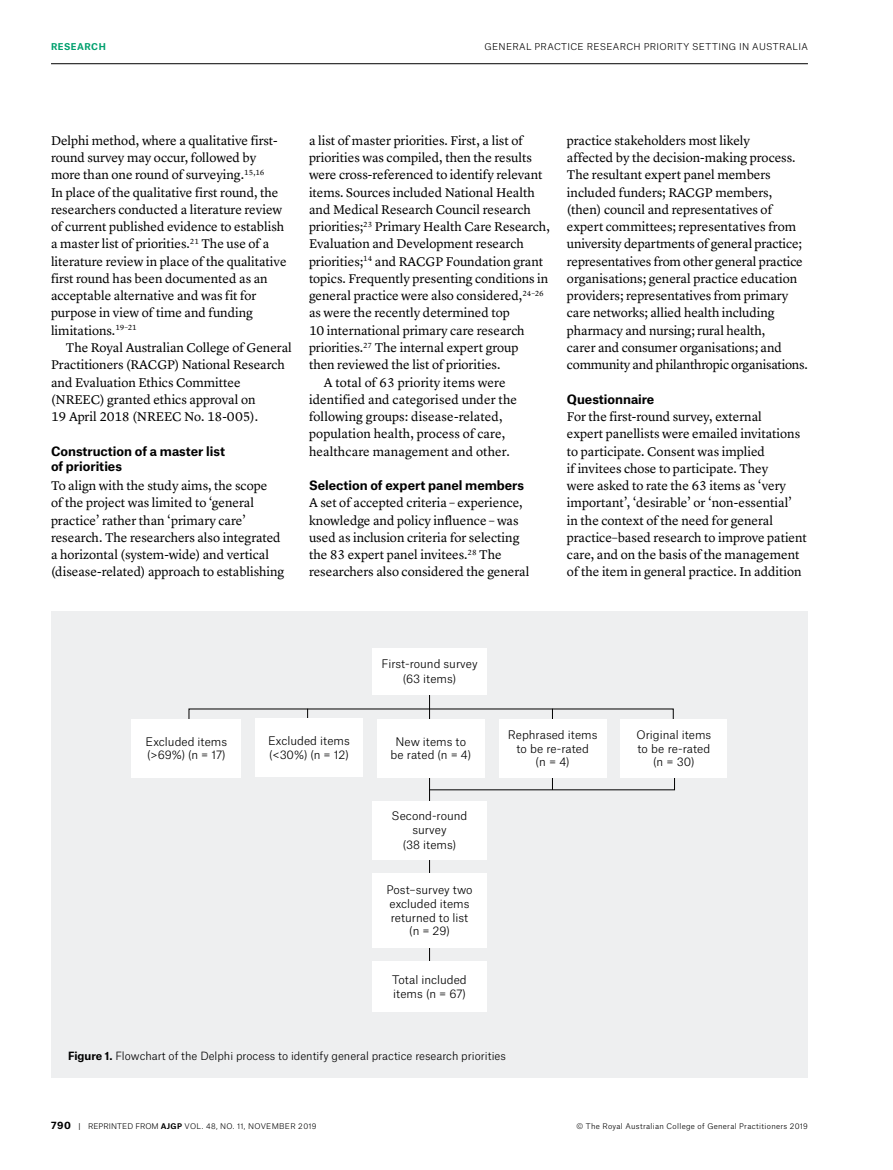
<style>
.page{position:relative;width:893px;height:1170px;background:#fff}
.page>*{position:absolute;margin:0;border:0;box-sizing:border-box;transform-origin:0 0}
.t1{font:13.2px/17.2px "Lyon Text";color:#000}
.t2{font:700 12.3px/15px "Atlas Grotesk";color:#000}
.t3{font:300 11.25px/13.6px "Atlas Grotesk";color:#000;text-align:center}
.t4{font:300 10.8px "Atlas Grotesk";color:#000}
.t5{font:700 9.75px "Atlas Grotesk";color:#000}
.t6{font:300 9px "Atlas Grotesk";letter-spacing:.035em;color:#000}
.t7{font:700 9px "Atlas Grotesk";letter-spacing:.05em;color:#00a06e}
.t8{font:300 7.5px "Atlas Grotesk";letter-spacing:.04em;color:#000}
.s1{font-weight:700}
.s2{font-weight:400}
</style>
<div class="page">
<hr style="left:51px;top:63px;width:757px;height:1px;background:#000">
<div style="left:51px;top:611px;width:757px;height:466px;background:#eeeff0"></div>
<svg style="left:429px;top:859px;width:1px;height:13px"></svg>
<svg style="left:188px;top:694px;width:486px;height:29px"></svg>
<svg style="left:429px;top:947px;width:1px;height:14px"></svg>
<div style="left:372px;top:647px;width:115px;height:47px;background:#fff"></div>
<svg style="left:429px;top:772px;width:246px;height:28px"></svg>
<div style="left:372px;top:872px;width:115px;height:75px;background:#fff"></div>
<div style="left:372px;top:961px;width:115px;height:50px;background:#fff"></div>
<div style="left:372px;top:800px;width:115px;height:59px;background:#fff"></div>
<div style="left:377px;top:718px;width:108px;height:59px;background:#fff"></div>
<div style="left:132px;top:718px;width:109px;height:59px;background:#fff"></div>
<div style="left:499px;top:718px;width:107px;height:59px;background:#fff"></div>
<div style="left:255px;top:718px;width:108px;height:58px;background:#fff"></div>
<div style="left:621px;top:718px;width:106px;height:59px;background:#fff"></div>
<p class="t7" style="left:51px;top:40px;width:56px">RESEARCH</p>
<p class="t6" style="left:484px;top:40px;width:325px">GENERAL PRACTICE RESEARCH PRIORITY SETTING IN AUSTRALIA</p>
<p class="t1" style="left:51px;top:131px;width:237px">Delphi method, where a qualitative first&shy;round survey may occur, followed by more than one round of surveying.<sup>15,16<br></sup>In place of the qualitative first round, the researchers conducted a literature review of current published evidence to establish a master list of priorities.<sup>21</sup> The use of a literature review in place of the qualitative first round has been documented as an acceptable alternative and was fit for purpose in view of time and funding limitations.<sup>19–21</sup></p>
<p class="t1" style="left:51px;top:338px;width:242px;text-indent:15px">The Royal Australian College of General Practitioners (RACGP) National Research and Evaluation Ethics Committee (NREEC) granted ethics approval on<br>19 April 2018 (NREEC No. 18-005).</p>
<p class="t2" style="left:51px;top:442px;width:175px">Construction of a master list of priorities</p>
<p class="t1" style="left:51px;top:476px;width:235px">To align with the study aims, the scope<br>of the project was limited to ‘general practice’ rather than ‘primary care’ research. The researchers also integrated a horizontal (system-wide) and vertical (disease-related) approach to establishing</p>
<p class="t1" style="left:309px;top:131px;width:215px">a list of master priorities. First, a list of</p>
<p class="t1" style="left:309px;top:148px;width:224px">priorities was compiled, then the results</p>
<p class="t1" style="left:309px;top:165px;width:235px">were cross-referenced to identify relevant</p>
<p class="t1" style="left:309px;top:182px;width:227px">items. Sources included National Health</p>
<p class="t1" style="left:309px;top:200px;width:223px">and Medical Research Council research</p>
<p class="t1" style="left:309px;top:217px;width:242px">priorities;<sup>23</sup> Primary Health Care Research,</p>
<p class="t1" style="left:309px;top:234px;width:216px">Evaluation and Development research</p>
<p class="t1" style="left:309px;top:251px;width:236px">priorities;<sup>14</sup> and RACGP Foundation grant</p>
<p class="t1" style="left:309px;top:269px;width:241px">topics. Frequently presenting conditions in</p>
<p class="t1" style="left:309px;top:286px;width:236px">general practice were also considered,<sup>24–26</sup></p>
<p class="t1" style="left:309px;top:303px;width:202px">as were the recently determined top</p>
<p class="t1" style="left:309px;top:320px;width:217px">10 international primary care research</p>
<p class="t1" style="left:309px;top:338px;width:211px">priorities.<sup>27</sup> The internal expert group</p>
<p class="t1" style="left:309px;top:355px;width:193px">then reviewed the list of priorities.</p>
<p class="t1" style="left:324px;top:372px;width:183px">A total of 63 priority items were</p>
<p class="t1" style="left:309px;top:389px;width:210px">identified and categorised under the</p>
<p class="t1" style="left:309px;top:407px;width:195px">following groups: disease-related,</p>
<p class="t1" style="left:309px;top:424px;width:198px">population health, process of care,</p>
<p class="t1" style="left:309px;top:441px;width:202px">healthcare management and other.</p>
<p class="t2" style="left:309px;top:476px;width:217px">Selection of expert panel members</p>
<p class="t1" style="left:309px;top:493px;width:222px">A set of accepted criteria – experience, knowledge and policy influence – was used as inclusion criteria for selecting the 83 expert panel invitees.<sup>28</sup> The researchers also considered the general</p>
<p class="t1" style="left:567px;top:131px;width:242px">practice stakeholders most likely<br>affected by the decision-making process.<br>The resultant expert panel members included funders; RACGP members, (then) council and representatives of expert committees; representatives from university departments of general practice; representatives from other general practice organisations; general practice education providers; representatives from primary care networks; allied health including pharmacy and nursing; rural health,<br>carer and consumer organisations; and community and philanthropic organisations.</p>
<p class="t2" style="left:567px;top:390px;width:89px">Questionnaire</p>
<p class="t1" style="left:567px;top:407px;width:242px">For the first-round survey, external<br>expert panellists were emailed invitations to participate. Consent was implied<br>if invitees chose to participate. They<br>were asked to rate the 63 items as ‘very important’, ‘desirable’ or ‘non-essential’<br>in the context of the need for general practice–based research to improve patient care, and on the basis of the management of the item in general practice. In addition</p>
<p class="t3" style="left:381px;top:654px;width:98px;line-height:15.5px">First-round survey (63 items)</p>
<p class="t3" style="left:146px;top:733px;width:83px;text-align:left">Excluded items (&gt;69%) (n = 17)</p>
<p class="t3" style="left:508px;top:726px;width:91px">Rephrased items to be re-rated<br>(n = 4)</p>
<p class="t3" style="left:268px;top:733px;width:83px;text-align:left">Excluded items (&lt;30%) (n = 12)</p>
<p class="t3" style="left:636px;top:726px;width:76px">Original items to be re-rated (n = 30)</p>
<p class="t3" style="left:391px;top:733px;width:82px">New items to be rated (n = 4)</p>
<p class="t3" style="left:392px;top:808px;width:77px">Second-round survey</p>
<p class="t3" style="left:403px;top:836px;width:55px">(38 items)</p>
<p class="t3" style="left:386px;top:882px;width:88px">Post–survey two excluded items returned to list (n = 29)</p>
<p class="t3" style="left:392px;top:971px;width:76px;text-align:left">Total included items (n = 67)</p>
<p class="t4" style="left:68px;top:1047px;width:439px"><span class="s1">Figure 1.</span> Flowchart of the Delphi process to identify general practice research priorities</p>
<p class="t5" style="left:51px;top:1116px;width:21px">790</p>
<p class="t8" style="left:78px;top:1119px;width:240px"><span class="s2">|</span> REPRINTED FROM <span class="s1">AJGP</span> VOL. 48, NO. 11, NOVEMBER 2019</p>
<p class="t8" style="left:577px;top:1119px;width:233px">© The Royal Australian College of General Practitioners 2019</p>
</div>
